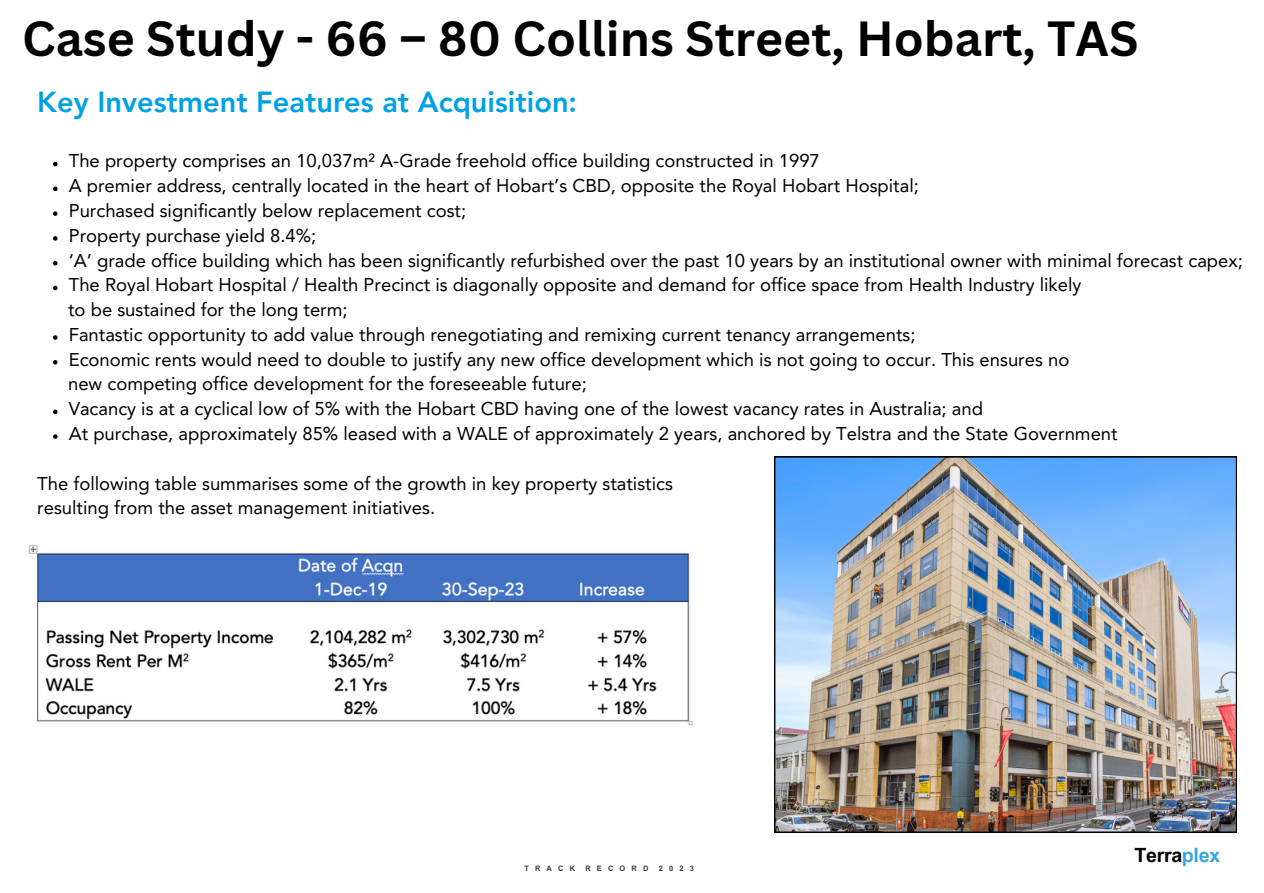
<style>
.page{position:relative;width:1264px;height:893px;background:#fff}
.page>*{position:absolute;margin:0;border:0;box-sizing:border-box;transform-origin:0 0}
.t1{font:700 48px "Canva Sans";color:#000}
.t2{font:800 28.95px "Avenir LT Pro";color:#00a1e4}
.t3{font:700 19.65px "Arial MT Pro";letter-spacing:-.015em;color:#000}
.t4{font:18.45px "Avenir LT Pro";color:#000}
.t5{font:700 7.5px "Arial MT Pro";letter-spacing:.82em;color:#3a3a3a}
.s1{color:#37a7e4}
</style>
<div class="page">
<svg style="left:53px;top:162px;width:5px;height:4px"></svg>
<svg style="left:53px;top:186px;width:5px;height:5px"></svg>
<svg style="left:53px;top:211px;width:5px;height:5px"></svg>
<svg style="left:53px;top:236px;width:5px;height:4px"></svg>
<svg style="left:53px;top:261px;width:5px;height:4px"></svg>
<svg style="left:53px;top:285px;width:5px;height:5px"></svg>
<svg style="left:53px;top:335px;width:5px;height:4px"></svg>
<svg style="left:53px;top:360px;width:5px;height:4px"></svg>
<svg style="left:53px;top:409px;width:5px;height:5px"></svg>
<svg style="left:53px;top:434px;width:5px;height:4px"></svg>
<img style="left:774px;top:456px;width:462px;height:376px">
<img style="left:28px;top:544px;width:665px;height:182px">
<p class="t1" style="left:22px;top:5px;width:1117px">Case Study - 66 – 80 Collins Street, Hobart, TAS</p>
<p class="t2" style="left:37px;top:90px;width:541px">Key Investment Features at Acquisition:</p>
<p class="t4" style="left:69px;top:153px;width:752px">The property comprises an 10,037m² A-Grade freehold office building constructed in 1997</p>
<p class="t4" style="left:69px;top:178px;width:851px">A premier address, centrally located in the heart of Hobart’s CBD, opposite the Royal Hobart Hospital;</p>
<p class="t4" style="left:69px;top:203px;width:399px">Purchased significantly below replacement cost;</p>
<p class="t4" style="left:69px;top:228px;width:249px">Property purchase yield 8.4%;</p>
<p class="t4" style="left:69px;top:252px;width:1175px">‘A’ grade office building which has been significantly refurbished over the past 10 years by an institutional owner with minimal forecast capex;</p>
<p class="t4" style="left:69px;top:277px;width:1014px">The Royal Hobart Hospital / Health Precinct is diagonally opposite and demand for office space from Health Industry likely</p>
<p class="t4" style="left:69px;top:327px;width:848px">Fantastic opportunity to add value through renegotiating and remixing current tenancy arrangements;</p>
<p class="t4" style="left:69px;top:351px;width:1002px">Economic rents would need to double to justify any new office development which is not going to occur. This ensures no</p>
<p class="t4" style="left:69px;top:401px;width:915px">Vacancy is at a cyclical low of 5% with the Hobart CBD having one of the lowest vacancy rates in Australia; and</p>
<p class="t4" style="left:69px;top:426px;width:1050px">At purchase, approximately 85% leased with a WALE of approximately 2 years, anchored by Telstra and the State Government</p>
<p class="t4" style="left:68px;top:302px;width:281px">to be sustained for the long term;</p>
<p class="t4" style="left:68px;top:376px;width:520px">new competing office development for the foreseeable future;</p>
<p class="t4" style="left:37px;top:475px;width:637px">The following table summarises some of the growth in key property statistics</p>
<p class="t4" style="left:37px;top:500px;width:399px">resulting from the asset management initiatives.</p>
<p class="t5" style="left:524px;top:865px;width:52px">TRACK</p>
<p class="t5" style="left:585px;top:865px;width:65px">RECORD</p>
<p class="t5" style="left:658px;top:865px;width:37px">2023</p>
<p class="t3" style="left:1134px;top:847px;width:87px">Terra<span class="s1">plex</span></p>
</div>
